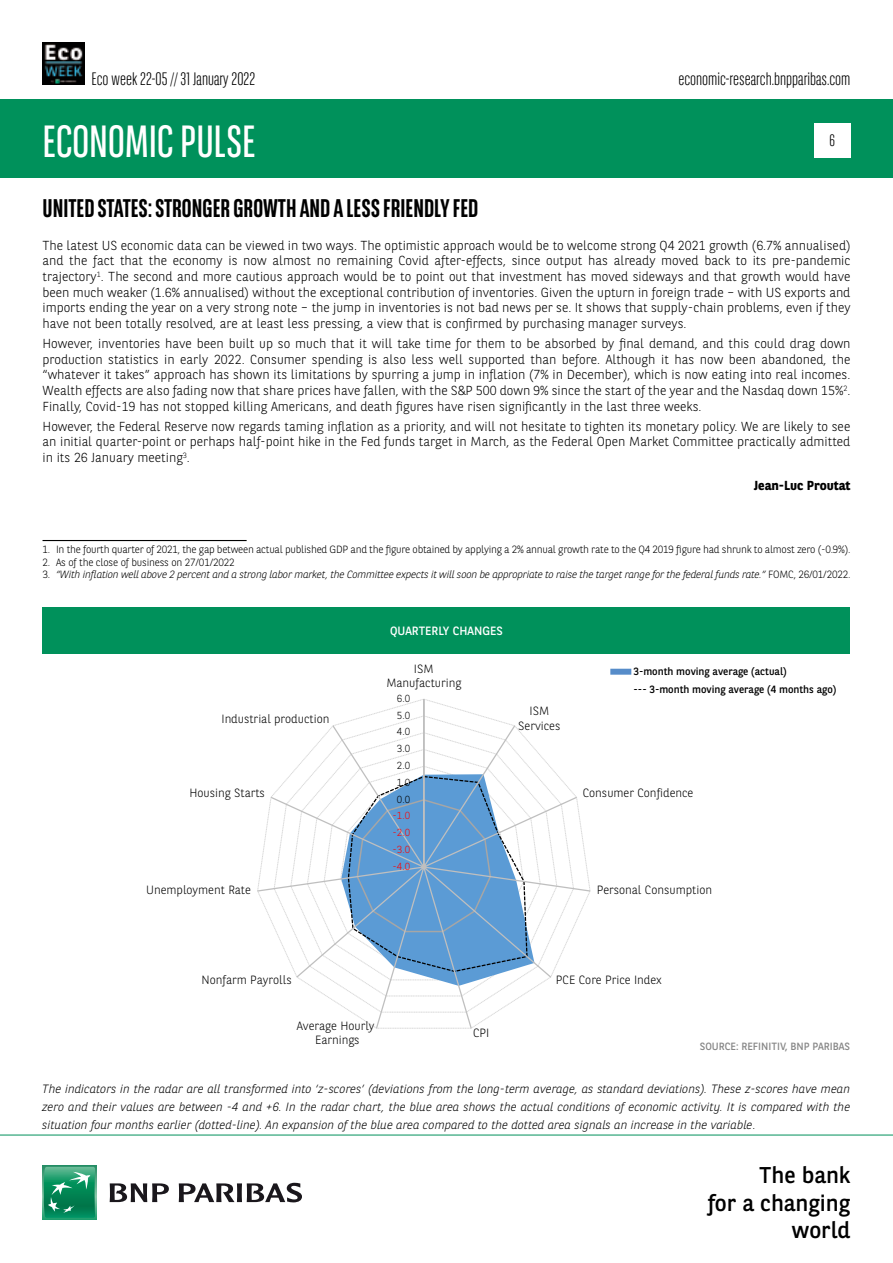
<style>
.page{position:relative;width:893px;height:1263px;background:#fff}
.page>*{position:absolute;margin:0;border:0;box-sizing:border-box;transform-origin:0 0}
.t1{font:45px "BNPP Sans Condensed";color:#fff}
.t2{font:700 25.5px "BNPP Sans Condensed";color:#000}
.t3{font:22.8px/27.3px "BNPP Sans";color:#000;text-align:right}
.t4{font:300 18px "BNPP Sans Condensed";color:#000}
.t5{font:300 16.5px "BNPP Sans Condensed";color:#000}
.t6{font:300 13.05px/15.6px "BNPP Sans";color:#000;text-align:justify}
.t7{font:700 13.05px "BNPP Sans";color:#000}
.t8{font:italic 300 12px/18px "BNPP Sans";color:#000;text-align:justify}
.t9{font:300 12px/14.4px "BNPP Sans";color:#000;text-align:center}
.t10{font:12px "BNPP Sans";color:#fff}
.t11{font:300 10.5px "BNPP Sans";letter-spacing:-.02em;color:#000}
.t12{font:italic 300 10.5px "BNPP Sans";letter-spacing:-.02em;color:#000}
.t13{font:10.5px/18px "BNPP Sans";color:#000}
.t14{font:10.5px "BNPP Sans";color:#878787}
.t15{font:300 10.2px "BNPP Sans";color:#000}
.t16{font:300 10.2px "BNPP Sans";color:#f00}
.s1{font-style:normal}
</style>
<div class="page">
<div style="left:1px;top:99px;width:892px;height:78px;background:#00915b"></div>
<svg style="left:43px;top:1166px;width:53px;height:53px"></svg>
<svg style="left:44px;top:1167px;width:51px;height:51px;background:#26996e"></svg>
<svg style="left:110px;top:1183px;width:59px;height:19px"></svg>
<svg style="left:179px;top:1183px;width:123px;height:19px"></svg>
<hr style="left:0;top:1135px;width:893px;height:1px;background:#00915b">
<div style="left:814px;top:123px;width:36px;height:34px;background:#fff"></div>
<img style="left:43px;top:43px;width:42px;height:42px">
<hr style="left:43px;top:540px;width:204px;height:1px;background:#000">
<svg style="left:257px;top:699px;width:334px;height:330px"></svg>
<div style="left:43px;top:607px;width:807px;height:47px;background:#00915b"></div>
<div style="left:610px;top:669px;width:21px;height:6px;background:#568cc9"></div>
<h3 class="t4" style="left:91px;top:67px;width:165px">Eco week 22-05 // 31 January 2022</h3>
<h1 class="t1" style="left:43px;top:113px;width:215px">ECONOMIC PULSE</h1>
<h3 class="t4" style="left:678px;top:67px;width:174px">economic-research.bnpparibas.com</h3>
<p class="t5" style="left:829px;top:130px;width:7px">6</p>
<h2 class="t2" style="left:43px;top:193px;width:437px">UNITED STATES: STRONGER GROWTH AND A LESS FRIENDLY FED</h2>
<p class="t6" style="left:43px;top:237px;width:810px">The latest US economic data can be viewed in two ways. The optimistic approach would be to welcome strong Q4 2021 growth (6.7% annualised) and the fact that the economy is now almost no remaining Covid after-effects, since output has already moved back to its pre-pandemic trajectory<sup>1</sup>. The second and more cautious approach would be to point out that investment has moved sideways and that growth would have been much weaker (1.6% annualised) without the exceptional contribution of inventories. Given the upturn in foreign trade – with US exports and imports ending the year on a very strong note – the jump in inventories is not bad news per se. It shows that supply-chain problems, even if they have not been totally resolved, are at least less pressing, a view that is confirmed by purchasing manager surveys.</p>
<p class="t6" style="left:43px;top:335px;width:810px">However, inventories have been built up so much that it will take time for them to be absorbed by final demand, and this could drag down production statistics in early 2022. Consumer spending is also less well supported than before. Although it has now been abandoned, the “whatever it takes” approach has shown its limitations by spurring a jump in inflation (7% in December), which is now eating into real incomes.<br>Wealth effects are also fading now that share prices have fallen, with the S&amp;P 500 down 9% since the start of the year and the Nasdaq down 15%<sup>2</sup>.<br>Finally, Covid-19 has not stopped killing Americans, and death figures have risen significantly in the last three weeks.</p>
<p class="t6" style="left:43px;top:418px;width:809px">However, the Federal Reserve now regards taming inflation as a priority, and will not hesitate to tighten its monetary policy. We are likely to see an initial quarter-point or perhaps half-point hike in the Fed funds target in March, as the Federal Open Market Committee practically admitted in its 26 January meeting<sup>3</sup>.</p>
<p class="t7" style="left:754px;top:477px;width:98px">Jean-Luc Proutat</p>
<p class="t11" style="left:43px;top:542px;width:810px">1. In the fourth quarter of 2021, the gap between actual published GDP and the figure obtained by applying a 2% annual growth rate to the Q4 2019 figure had shrunk to almost zero (-0.9%).</p>
<p class="t11" style="left:43px;top:555px;width:194px">2. As of the close of business on 27/01/2022</p>
<p class="t12" style="left:43px;top:567px;width:809px"><span class="s1">3.</span> “With inflation well above 2 percent and a strong labor market, the Committee expects it will soon be appropriate to raise the target range for the federal funds rate.” <span class="s1">FOMC, 26/01/2022.</span></p>
<p class="t10" style="left:390px;top:623px;width:114px">QUARTERLY CHANGES</p>
<p class="t9" style="left:386px;top:661px;width:77px">ISM<br>Manufacturing</p>
<p class="t15" style="left:397px;top:691px;width:15px">6.0</p>
<p class="t13" style="left:634px;top:662px;width:204px">3-month moving average (actual)<br>--- 3-month moving average (4 months ago)</p>
<p class="t9" style="left:221px;top:711px;width:109px">Industrial production</p>
<p class="t15" style="left:397px;top:708px;width:15px">5.0</p>
<p class="t15" style="left:397px;top:725px;width:15px">4.0</p>
<p class="t9" style="left:518px;top:703px;width:44px">ISM<br>Services</p>
<p class="t15" style="left:397px;top:742px;width:15px">3.0</p>
<p class="t15" style="left:397px;top:758px;width:15px">2.0</p>
<p class="t15" style="left:397px;top:775px;width:15px">1.0</p>
<p class="t9" style="left:190px;top:785px;width:77px">Housing Starts</p>
<p class="t15" style="left:397px;top:792px;width:15px">0.0</p>
<p class="t9" style="left:583px;top:785px;width:112px">Consumer Confidence</p>
<p class="t16" style="left:392px;top:809px;width:19px">-1.0</p>
<p class="t16" style="left:392px;top:826px;width:19px">-2.0</p>
<p class="t16" style="left:392px;top:842px;width:19px">-3.0</p>
<p class="t16" style="left:392px;top:859px;width:19px">-4.0</p>
<p class="t9" style="left:146px;top:882px;width:106px">Unemployment Rate</p>
<p class="t9" style="left:597px;top:882px;width:117px">Personal Consumption</p>
<p class="t9" style="left:202px;top:972px;width:92px">Nonfarm Payrolls</p>
<p class="t9" style="left:297px;top:1018px;width:79px">Average Hourly<br>Earnings</p>
<p class="t9" style="left:473px;top:1025px;width:18px">CPI</p>
<p class="t9" style="left:556px;top:972px;width:108px">PCE Core Price Index</p>
<p class="t14" style="left:700px;top:1039px;width:152px">SOURCE: REFINITIV, BNP PARIBAS</p>
<p class="t8" style="left:42px;top:1079px;width:809px">The indicators in the radar are all transformed into ‘z-scores’ (deviations from the long-term average, as standard deviations). These z-scores have mean zero and their values are between -4 and +6. In the radar chart, the blue area shows the actual conditions of economic activity. It is compared with the situation four months earlier (dotted-line). An expansion of the blue area compared to the dotted area signals an increase in the variable<span class="s1">.</span></p>
<h3 class="t3" style="left:708px;top:1161px;width:144px">The bank<br>for a changing world</h3>
</div>
